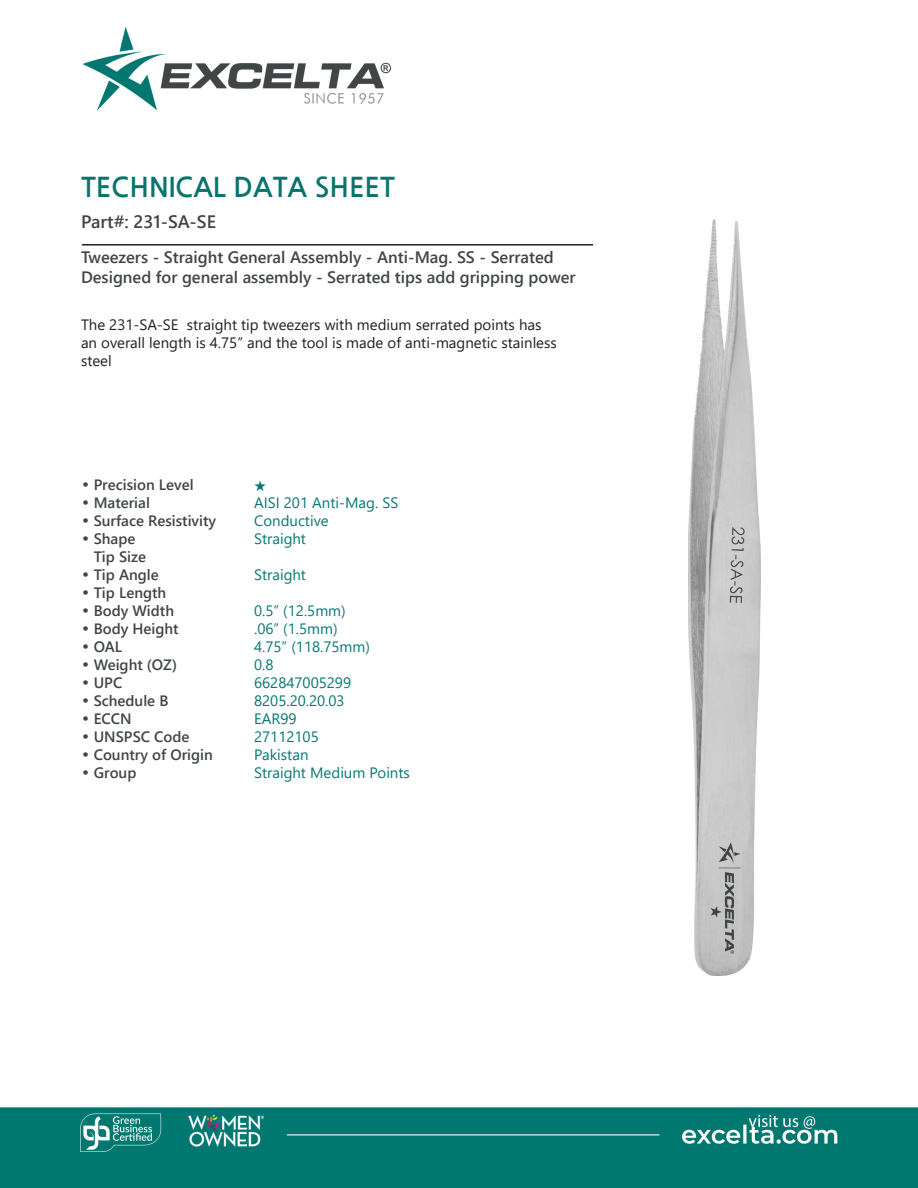
<style>
.page{position:relative;width:918px;height:1188px;background:#fff}
.page>*{position:absolute;margin:0;border:0;box-sizing:border-box;transform-origin:0 0}
.t1{font:700 27px "Nanum Gothic";color:#08746d}
.t2{font:700 18px "Yu Gothic UI";color:#414546}
.t3{font:700 16.5px "Yu Gothic UI";color:#414546}
.CT_s_CTM{font:700 15px "Yu Gothic UI";color:#414546}
.CT_s_CTM-2{font:15px "Yu Gothic UI";color:#077874}
.t4{font:15px/18px "Yu Gothic UI";color:#231f20}
.s1{font-family:"Century Gothic";font-weight:400}
</style>
<div class="page">
<img style="left:0;top:27px;width:918px;height:1161px">
<img style="left:688px;top:220px;width:73px;height:756px">
<hr style="left:82px;top:244px;width:511px;height:2px;background:#231f20">
<svg style="left:255px;top:481px;width:11px;height:11px"></svg>
<p class="t1" style="left:81px;top:173px;width:315px">TECHNICAL DATA SHEET</p>
<p class="t2" style="left:81px;top:212px;width:136px">Part#: 231-SA-SE</p>
<p class="t3" style="left:81px;top:247px;width:474px">Tweezers - Straight General Assembly - Anti-Mag. SS - Serrated</p>
<p class="t3" style="left:81px;top:267px;width:496px">Designed for general assembly - Serrated tips add gripping power</p>
<p class="t4" style="left:81px;top:313px;width:477px">The 231-SA-SE straight tip tweezers with medium serrated points has an overall length is 4.75” and the tool is made of anti-magnetic stainless steel</p>
<p class="CT_s_CTM" style="left:81px;top:476px;width:114px"><span class="s1">•</span> Precision Level</p>
<p class="CT_s_CTM" style="left:81px;top:494px;width:70px"><span class="s1">•</span> Material</p>
<p class="CT_s_CTM-2" style="left:254px;top:489px;width:146px">AISI 201 Anti-Mag. SS</p>
<p class="CT_s_CTM" style="left:81px;top:512px;width:137px"><span class="s1">•</span> Surface Resistivity</p>
<p class="CT_s_CTM-2" style="left:254px;top:507px;width:76px">Conductive</p>
<p class="CT_s_CTM" style="left:81px;top:530px;width:56px"><span class="s1">•</span> Shape</p>
<p class="CT_s_CTM-2" style="left:254px;top:525px;width:53px">Straight</p>
<p class="CT_s_CTM" style="left:94px;top:548px;width:54px">Tip Size</p>
<p class="CT_s_CTM" style="left:81px;top:566px;width:79px"><span class="s1">•</span> Tip Angle</p>
<p class="CT_s_CTM-2" style="left:254px;top:561px;width:53px">Straight</p>
<p class="CT_s_CTM" style="left:81px;top:584px;width:87px"><span class="s1">•</span> Tip Length</p>
<p class="CT_s_CTM" style="left:81px;top:602px;width:95px"><span class="s1">•</span> Body Width</p>
<p class="CT_s_CTM-2" style="left:254px;top:597px;width:93px">0.5” (12.5mm)</p>
<p class="CT_s_CTM" style="left:81px;top:620px;width:99px"><span class="s1">•</span> Body Height</p>
<p class="CT_s_CTM-2" style="left:254px;top:615px;width:85px">.06” (1.5mm)</p>
<p class="CT_s_CTM" style="left:81px;top:638px;width:43px"><span class="s1">•</span> OAL</p>
<p class="CT_s_CTM-2" style="left:254px;top:633px;width:117px">4.75” (118.75mm)</p>
<p class="CT_s_CTM" style="left:81px;top:656px;width:98px"><span class="s1">•</span> Weight (OZ)</p>
<p class="CT_s_CTM-2" style="left:254px;top:651px;width:21px">0.8</p>
<p class="CT_s_CTM" style="left:81px;top:674px;width:43px"><span class="s1">•</span> UPC</p>
<p class="CT_s_CTM-2" style="left:254px;top:669px;width:99px">662847005299</p>
<p class="CT_s_CTM" style="left:81px;top:692px;width:89px"><span class="s1">•</span> Schedule B</p>
<p class="CT_s_CTM-2" style="left:254px;top:687px;width:92px">8205.20.20.03</p>
<p class="CT_s_CTM" style="left:81px;top:710px;width:52px"><span class="s1">•</span> ECCN</p>
<p class="CT_s_CTM-2" style="left:254px;top:705px;width:44px">EAR99</p>
<p class="CT_s_CTM" style="left:81px;top:728px;width:110px"><span class="s1">•</span> UNSPSC Code</p>
<p class="CT_s_CTM-2" style="left:254px;top:723px;width:66px">27112105</p>
<p class="CT_s_CTM" style="left:81px;top:746px;width:133px"><span class="s1">•</span> Country of Origin</p>
<p class="CT_s_CTM-2" style="left:254px;top:741px;width:56px">Pakistan</p>
<p class="CT_s_CTM" style="left:81px;top:764px;width:57px"><span class="s1">•</span> Group</p>
<p class="CT_s_CTM-2" style="left:254px;top:759px;width:157px">Straight Medium Points</p>
</div>
